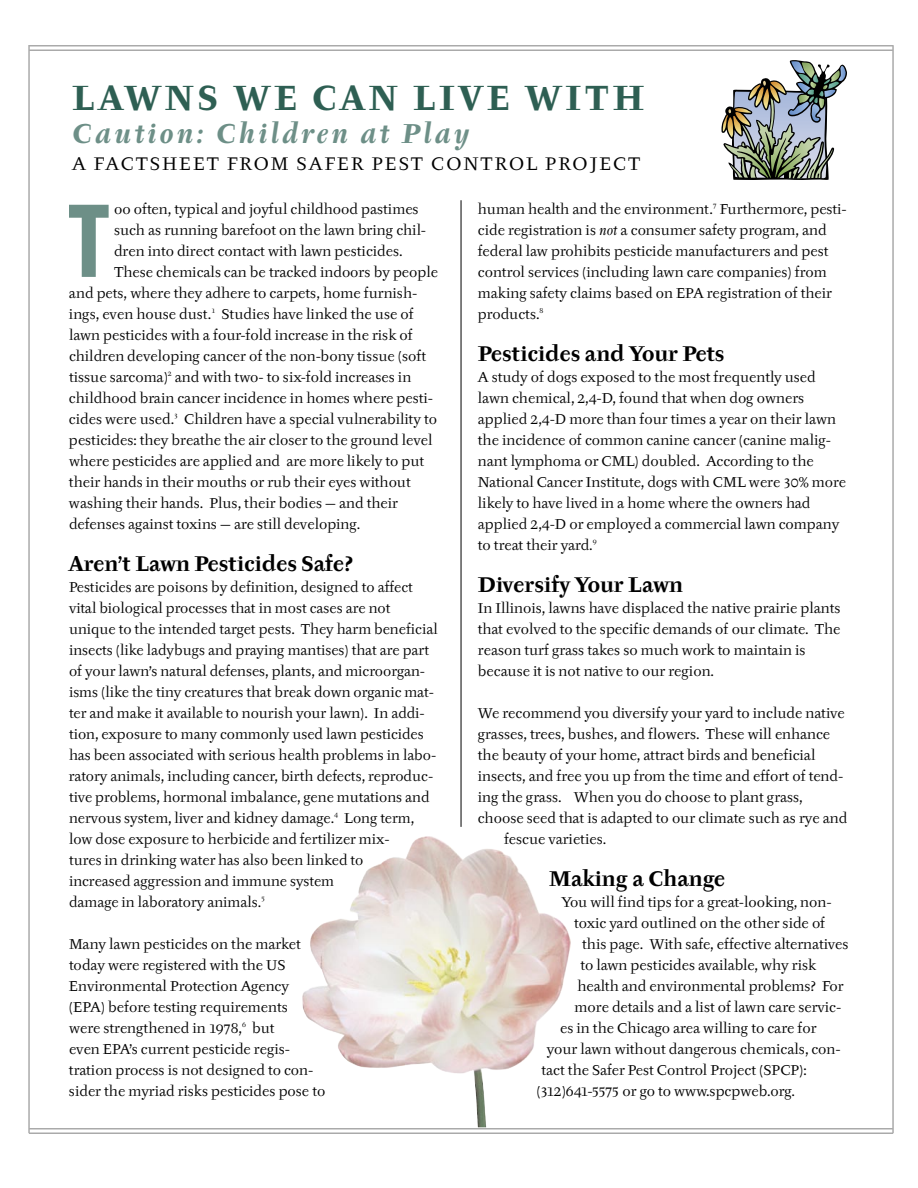
<style>
.page{position:relative;width:918px;height:1188px;background:#fff}
.page>*{position:absolute;margin:0;border:0;box-sizing:border-box;transform-origin:0 0}
.t1{font:700 condensed 107.1px "Myriad";color:#6d8f87}
.t2{font:700 34.5px "Tyfa ITC";letter-spacing:.115em;color:#2e5f53}
.t3{font:italic 700 27px "Tyfa ITC";letter-spacing:.11em;color:#6d8f87}
.t4{font:700 21px "Tyfa ITC";color:#000}
.t5{font:18px "Tyfa ITC";letter-spacing:.11em;color:#000}
.t6{font:14.1px/21px "Tyfa ITC";color:#000}
.s1{font-style:italic}
</style>
<div class="page">
<img style="left:302px;top:836px;width:269px;height:291px">
<hr style="left:29px;top:1132px;width:864px;height:2px;background:#aaa">
<hr style="left:29px;top:1128px;width:864px;height:2px;background:#aaa">
<hr style="left:29px;top:50px;width:864px;height:1px;background:#aaa">
<hr style="left:29px;top:45px;width:864px;height:1px;background:#aaa">
<hr style="left:28px;top:45px;width:2px;height:1088px;background:#aaa">
<hr style="left:892px;top:45px;width:2px;height:1088px;background:#aaa">
<hr style="left:461px;top:200px;width:1px;height:627px;background:#000">
<img style="left:722px;top:60px;width:125px;height:120px">
<p class="t2" style="left:72px;top:78px;width:574px">LAWNS WE CAN LIVE WITH</p>
<p class="t3" style="left:72px;top:118px;width:399px">Caution: Children at Play</p>
<p class="t5" style="left:72px;top:153px;width:570px">A FACTSHEET FROM SAFER PEST CONTROL PROJECT</p>
<p class="t1" style="left:68px;top:187px;width:44px">T</p>
<p class="t6" style="left:114px;top:199px;width:306px">oo often, typical and joyful childhood pastimes</p>
<p class="t6" style="left:114px;top:220px;width:314px">such as running barefoot on the lawn bring chil-</p>
<p class="t6" style="left:114px;top:241px;width:290px">dren into direct contact with lawn pesticides.</p>
<p class="t6" style="left:114px;top:262px;width:325px">These chemicals can be tracked indoors by people</p>
<p class="t6" style="left:69px;top:283px;width:350px">and pets, where they adhere to carpets, home furnish-</p>
<p class="t6" style="left:69px;top:304px;width:346px">ings, even house dust.<sup>1</sup> Studies have linked the use of</p>
<p class="t6" style="left:69px;top:325px;width:345px">lawn pesticides with a four-fold increase in the risk of</p>
<p class="t6" style="left:69px;top:346px;width:359px">children developing cancer of the non-bony tissue (soft</p>
<p class="t6" style="left:69px;top:367px;width:344px">tissue sarcoma)<sup>2</sup> and with two- to six-fold increases in</p>
<p class="t6" style="left:69px;top:388px;width:366px">childhood brain cancer incidence in homes where pesti-</p>
<p class="t6" style="left:69px;top:409px;width:369px">cides were used.<sup>3</sup> Children have a special vulnerability to</p>
<p class="t6" style="left:69px;top:430px;width:365px">pesticides: they breathe the air closer to the ground level</p>
<p class="t6" style="left:69px;top:451px;width:357px">where pesticides are applied and are more likely to put</p>
<p class="t6" style="left:69px;top:472px;width:343px">their hands in their mouths or rub their eyes without</p>
<p class="t6" style="left:69px;top:493px;width:331px">washing their hands. Plus, their bodies — and their</p>
<p class="t6" style="left:69px;top:514px;width:293px">defenses against toxins — are still developing.</p>
<p class="t4" style="left:69px;top:551px;width:286px">Aren’t Lawn Pesticides Safe?</p>
<p class="t6" style="left:69px;top:577px;width:370px">Pesticides are poisons by definition, designed to affect vital biological processes that in most cases are not unique to the intended target pests. They harm beneficial insects (like ladybugs and praying mantises) that are part of your lawn’s natural defenses, plants, and microorgan&shy;isms (like the tiny creatures that break down organic mat&shy;ter and make it available to nourish your lawn). In addi&shy;tion, exposure to many commonly used lawn pesticides has been associated with serious health problems in labo&shy;ratory animals, including cancer, birth defects, reproduc&shy;tive problems, hormonal imbalance, gene mutations and nervous system, liver and kidney damage.<sup>4</sup> Long term, low dose exposure to herbicide and fertilizer mix-<br>tures in drinking water has also been linked to<br>increased aggression and immune system<br>damage in laboratory animals.<sup>5</sup></p>
<p class="t6" style="left:69px;top:934px;width:258px">Many lawn pesticides on the market today were registered with the US Environmental Protection Agency (EPA) before testing requirements<br>were strengthened in 1978,<sup>6</sup> but<br>even EPA’s current pesticide regis&shy;tration process is not designed to con&shy;sider the myriad risks pesticides pose to</p>
<p class="t6" style="left:478px;top:199px;width:371px">human health and the environment.<sup>7</sup> Furthermore, pesti&shy;cide registration is <span class="s1">not</span> a consumer safety program, and federal law prohibits pesticide manufacturers and pest control services (including lawn care companies) from making safety claims based on EPA registration of their products.<sup>8</sup></p>
<p class="t4" style="left:478px;top:341px;width:248px">Pesticides and Your Pets</p>
<p class="t6" style="left:478px;top:367px;width:370px">A study of dogs exposed to the most frequently used lawn chemical, 2,4-D, found that when dog owners applied 2,4-D more than four times a year on their lawn the incidence of common canine cancer (canine malig&shy;nant lymphoma or CML) doubled. According to the National Cancer Institute, dogs with CML were 30% more likely to have lived in a home where the owners had applied 2,4-D or employed a commercial lawn company to treat their yard.<sup>9</sup></p>
<p class="t4" style="left:478px;top:572px;width:207px">Diversify Your Lawn</p>
<p class="t6" style="left:478px;top:598px;width:364px">In Illinois, lawns have displaced the native prairie plants that evolved to the specific demands of our climate. The reason turf grass takes so much work to maintain is because it is not native to our region.</p>
<p class="t6" style="left:478px;top:703px;width:368px">We recommend you diversify your yard to include native</p>
<p class="t6" style="left:478px;top:724px;width:354px">grasses, trees, bushes, and flowers. These will enhance</p>
<p class="t6" style="left:478px;top:745px;width:339px">the beauty of your home, attract birds and beneficial</p>
<p class="t6" style="left:478px;top:766px;width:367px">insects, and free you up from the time and effort of tend-</p>
<p class="t6" style="left:478px;top:787px;width:326px">ing the grass. When you do choose to plant grass,</p>
<p class="t6" style="left:478px;top:808px;width:371px">choose seed that is adapted to our climate such as rye and</p>
<p class="t6" style="left:504px;top:829px;width:103px">fescue varieties.</p>
<p class="t4" style="left:549px;top:866px;width:178px">Making a Change</p>
<p class="t6" style="left:562px;top:892px;width:272px">You will find tips for a great-looking, non-</p>
<p class="t6" style="left:574px;top:913px;width:253px">toxic yard outlined on the other side of</p>
<p class="t6" style="left:582px;top:934px;width:268px">this page. With safe, effective alternatives</p>
<p class="t6" style="left:580px;top:955px;width:237px">to lawn pesticides available, why risk</p>
<p class="t6" style="left:578px;top:976px;width:268px">health and environmental problems? For</p>
<p class="t6" style="left:575px;top:997px;width:268px">more details and a list of lawn care servic-</p>
<p class="t6" style="left:560px;top:1018px;width:258px">es in the Chicago area willing to care for</p>
<p class="t6" style="left:547px;top:1039px;width:296px">your lawn without dangerous chemicals, con-</p>
<p class="t6" style="left:542px;top:1060px;width:267px">tact the Safer Pest Control Project (SPCP):</p>
<p class="t6" style="left:536px;top:1081px;width:260px">(312)641-5575 or go to www.spcpweb.org.</p>
</div>
